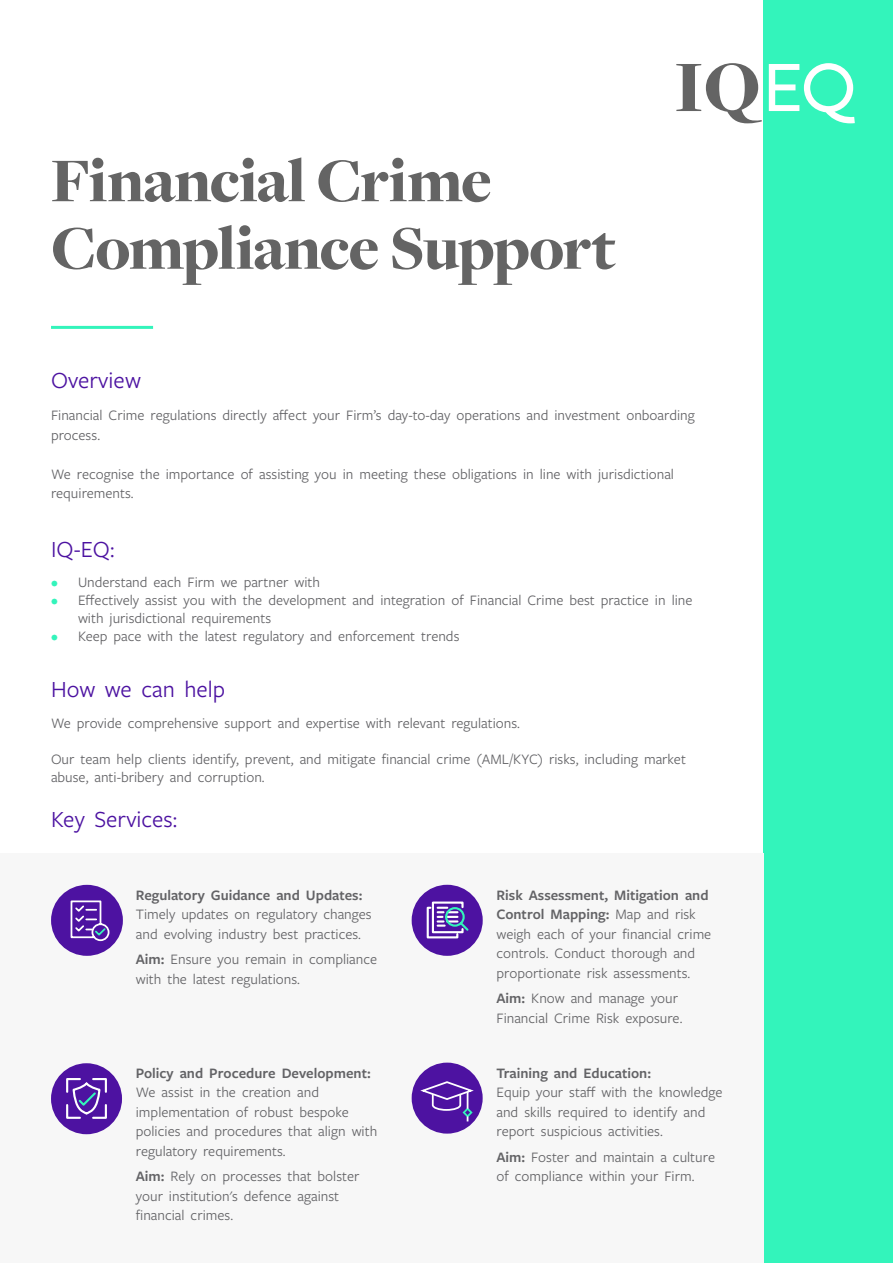
<style>
.page{position:relative;width:893px;height:1263px;background:#fff}
.page>*{position:absolute;margin:0;border:0;box-sizing:border-box;transform-origin:0 0}
.t1{font:900 64.5px/67.5px "Freight Disp Pro";letter-spacing:-.025em;color:#646464}
.Body_copy{font:24px "Freight Sans Pro";color:#4c12a1}
.Body_copy-2{font:15px/19.5px "Freight Sans Pro";color:#636366}
.Body_copy-3{font:600 15px "Freight Sans Pro";color:#636366}
.s1{color:#33f4bb}
.s2{font-weight:600}
</style>
<div class="page">
<div style="left:763px;top:0;width:130px;height:1263px;background:#33f4bb"></div>
<svg style="left:676px;top:63px;width:86px;height:60px"></svg>
<svg style="left:769px;top:63px;width:86px;height:60px"></svg>
<div style="left:0;top:854px;width:763px;height:409px;background:#f7f7f7"></div>
<div style="left:412px;top:1062px;width:71px;height:71px;background:#4d12a1;border-radius:50%"></div>
<svg style="left:418px;top:1081px;width:58px;height:42px"></svg>
<div style="left:51px;top:1063px;width:71px;height:71px;background:#4d12a1;border-radius:50%"></div>
<svg style="left:66px;top:1078px;width:41px;height:41px"></svg>
<div style="left:412px;top:885px;width:71px;height:71px;background:#4d12a1;border-radius:50%"></div>
<svg style="left:426px;top:901px;width:43px;height:38px"></svg>
<div style="left:445px;top:907px;width:20px;height:20px;border:2px solid #33f5ba;border-radius:50%"></div>
<div style="left:51px;top:885px;width:72px;height:71px;background:#4d12a1;border-radius:50%"></div>
<svg style="left:70px;top:900px;width:40px;height:42px"></svg>
<hr style="left:51px;top:326px;width:102px;height:3px;background:#33f4bb">
<p class="t1" style="left:51px;top:146px;width:566px">Financial Crime<br>Compliance Support</p>
<p class="Body_copy" style="left:51px;top:364px;width:91px">Overview</p>
<p class="Body_copy-2" style="left:51px;top:405px;width:645px">Financial Crime regulations directly affect your Firm’s day-to-day operations and investment onboarding process.</p>
<p class="Body_copy-2" style="left:51px;top:463px;width:624px">We recognise the importance of assisting you in meeting these obligations in line with jurisdictional requirements.</p>
<p class="Body_copy" style="left:51px;top:533px;width:65px">IQ-EQ:</p>
<p class="Body_copy-2" style="left:51px;top:572px;width:270px"><span class="s1">•</span> Understand each Firm we partner with</p>
<p class="Body_copy-2" style="left:78px;top:591px;width:616px;line-height:18px;text-indent:-27px"><span class="s1">•</span> Effectively assist you with the development and integration of Financial Crime best practice in line with jurisdictional requirements</p>
<p class="Body_copy-2" style="left:51px;top:626px;width:410px"><span class="s1">•</span> Keep pace with the latest regulatory and enforcement trends</p>
<p class="Body_copy" style="left:51px;top:673px;width:176px">How we can help</p>
<p class="Body_copy-2" style="left:51px;top:712px;width:471px">We provide comprehensive support and expertise with relevant regulations.</p>
<p class="Body_copy-2" style="left:51px;top:749px;width:636px;line-height:18px">Our team help clients identify, prevent, and mitigate financial crime (AML/KYC) risks, including market abuse, anti-bribery and corruption.</p>
<p class="Body_copy" style="left:51px;top:803px;width:128px">Key Services:</p>
<p class="Body_copy-3" style="left:136px;top:885px;width:228px">Regulatory Guidance and Updates:</p>
<p class="Body_copy-2" style="left:136px;top:904px;width:237px">Timely updates on regulatory changes and evolving industry best practices.</p>
<p class="Body_copy-2" style="left:136px;top:949px;width:243px"><span class="s2">Aim:</span> Ensure you remain in compliance with the latest regulations.</p>
<p class="Body_copy-2" style="left:136px;top:1062px;width:243px"><span class="s2">Policy and Procedure Development:<br></span>We assist in the creation and implementation of robust bespoke policies and procedures that align with regulatory requirements.</p>
<p class="Body_copy-2" style="left:136px;top:1166px;width:225px"><span class="s2">Aim:</span> Rely on processes that bolster your institution's defence against financial crimes.</p>
<p class="Body_copy-2" style="left:496px;top:884px;width:216px"><span class="s2">Risk Assessment, Mitigation and<br>Control Mapping:</span> Map and risk weigh each of your financial crime controls. Conduct thorough and proportionate risk assessments.</p>
<p class="Body_copy-2" style="left:496px;top:988px;width:187px"><span class="s2">Aim:</span> Know and manage your<br>Financial Crime Risk exposure.</p>
<p class="Body_copy-3" style="left:496px;top:1062px;width:156px">Training and Education:</p>
<p class="Body_copy-2" style="left:496px;top:1082px;width:228px">Equip your staff with the knowledge and skills required to identify and report suspicious activities.</p>
<p class="Body_copy-2" style="left:496px;top:1146px;width:220px"><span class="s2">Aim:</span> Foster and maintain a culture of compliance within your Firm.</p>
</div>
